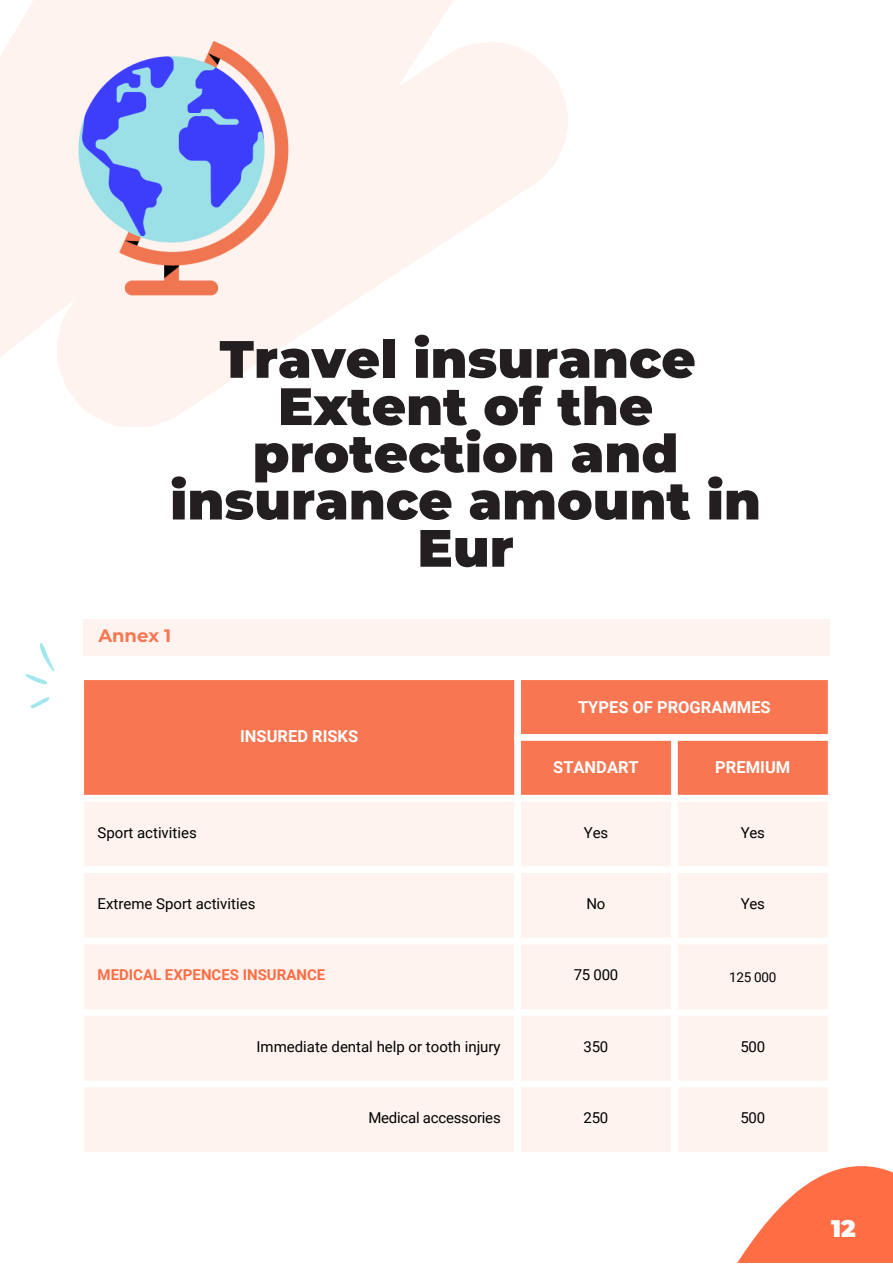
<style>
.page{position:relative;width:893px;height:1264px;background:#fff}
.page>*{position:absolute;margin:0;border:0;box-sizing:border-box;transform-origin:0 0}
.t1{font:900 52.5px/47.2px "Montserrat";letter-spacing:.005em;color:#231f20;text-align:center}
.t2{font:900 24px "Montserrat";color:#fff}
.t3{font:700 18px "Montserrat";color:#f87651}
.t4{font:700 16.5px "Roboto";color:#fff}
.t5{font:15px "Roboto";color:#000}
.t6{font:700 15px "Roboto";color:#ff6d45}
.t7{font:13.5px "Roboto";letter-spacing:-.015em;color:#000}
</style>
<div class="page">
<svg style="left:738px;top:1166px;width:154px;height:96px"></svg>
<svg style="left:65px;top:42px;width:503px;height:385px"></svg>
<img style="left:0;top:0;width:457px;height:384px">
<svg style="left:25px;top:643px;width:30px;height:41px"></svg>
<svg style="left:30px;top:697px;width:20px;height:11px"></svg>
<div style="left:84px;top:680px;width:743px;height:114px;background:#f87651"></div>
<div style="left:84px;top:802px;width:743px;height:349px;background:#fef3ee"></div>
<div style="left:514px;top:680px;width:7px;height:471px;background:#fff"></div>
<div style="left:671px;top:740px;width:6px;height:411px;background:#fff"></div>
<div style="left:514px;top:734px;width:320px;height:6px;background:#fff"></div>
<div style="left:77px;top:866px;width:757px;height:7px;background:#fff"></div>
<div style="left:77px;top:937px;width:757px;height:7px;background:#fff"></div>
<div style="left:77px;top:1009px;width:757px;height:6px;background:#fff"></div>
<div style="left:77px;top:1080px;width:757px;height:7px;background:#fff"></div>
<div style="left:84px;top:619px;width:745px;height:37px;background:#fef3ee"></div>
<p class="t1" style="left:219px;top:335px;width:477px">Travel insurance</p>
<p class="t1" style="left:170px;top:382px;width:592px">Extent of the protection and insurance amount in<br>Eur</p>
<p class="t3" style="left:98px;top:624px;width:74px">Annex 1</p>
<p class="t4" style="left:240px;top:726px;width:120px">INSURED RISKS</p>
<p class="t4" style="left:578px;top:697px;width:194px">TYPES OF PROGRAMMES</p>
<p class="t4" style="left:553px;top:758px;width:87px">STANDART</p>
<p class="t4" style="left:715px;top:758px;width:76px">PREMIUM</p>
<p class="t5" style="left:98px;top:823px;width:101px">Sport activities</p>
<p class="t5" style="left:583px;top:823px;width:26px">Yes</p>
<p class="t5" style="left:740px;top:823px;width:26px">Yes</p>
<p class="t5" style="left:98px;top:895px;width:159px">Extreme Sport activities</p>
<p class="t5" style="left:586px;top:895px;width:20px">No</p>
<p class="t5" style="left:740px;top:895px;width:26px">Yes</p>
<p class="t6" style="left:98px;top:966px;width:229px">MEDICAL EXPENCES INSURANCE</p>
<p class="t5" style="left:573px;top:966px;width:46px">75 000</p>
<p class="t7" style="left:729px;top:969px;width:49px">125 000</p>
<p class="t5" style="left:256px;top:1037px;width:246px">Immediate dental help or tooth injury</p>
<p class="t5" style="left:583px;top:1037px;width:26px">350</p>
<p class="t5" style="left:740px;top:1037px;width:26px">500</p>
<p class="t5" style="left:368px;top:1109px;width:134px">Medical accessories</p>
<p class="t5" style="left:583px;top:1109px;width:26px">250</p>
<p class="t5" style="left:740px;top:1109px;width:26px">500</p>
<p class="t2" style="left:821px;top:1213px;width:35px">112</p>
<p class="t2" style="left:831px;top:1213px;width:18px">0</p>
</div>
